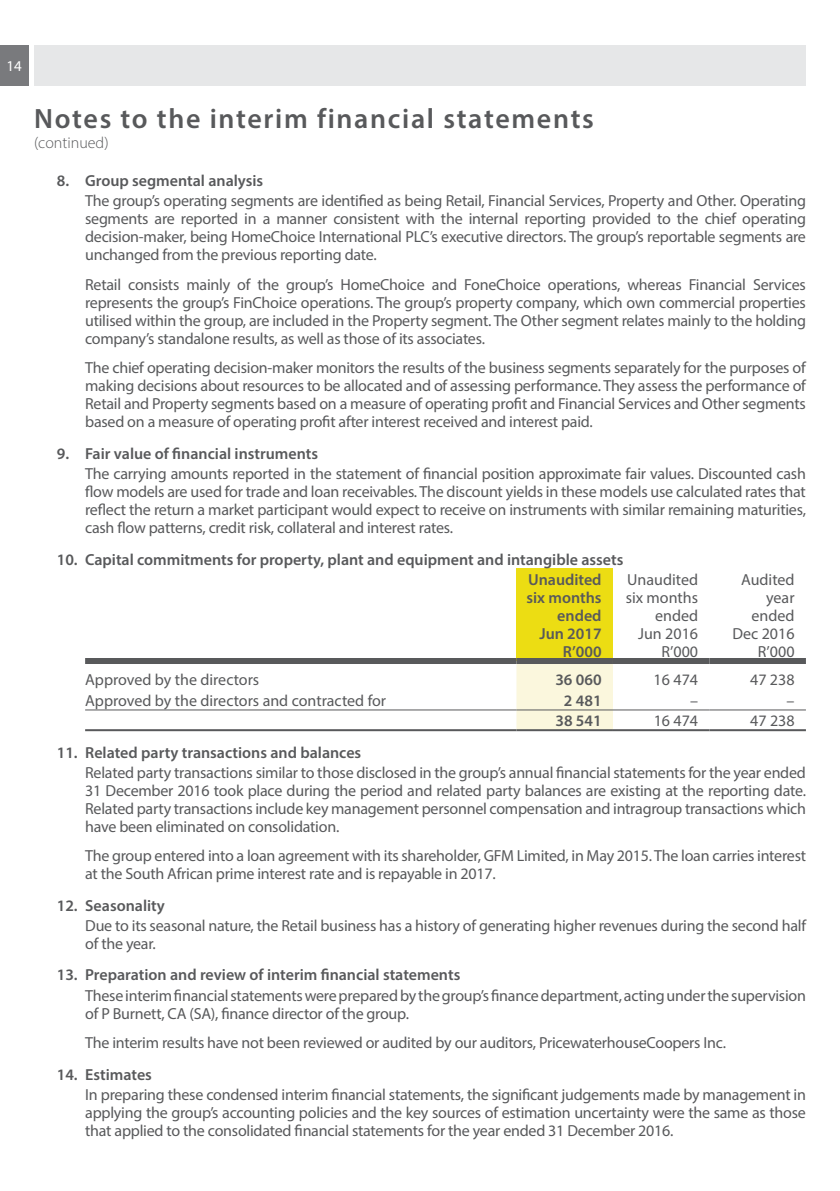
<style>
.page{position:relative;width:840px;height:1191px;background:#fff}
.page>*{position:absolute;margin:0;border:0;box-sizing:border-box;transform-origin:0 0}
.t1{font:600 28px "Myriad Pro";letter-spacing:.06em;color:#58595b}
.t2{font:16px/18px "Myriad Pro";letter-spacing:-.015em;color:#58595b;text-align:justify}
.t3{font:600 16px/18px "Myriad Pro";color:#58595b}
.t4{font:300 16px "Myriad Pro";color:#58595b}
.t5{font:15px "Myriad Pro";color:#fff}
</style>
<div class="page">
<div style="left:0;top:45px;width:28px;height:40px;background:#797a7d"></div>
<div style="left:34px;top:45px;width:771px;height:40px;background:#e6e7e8"></div>
<div style="left:516px;top:569px;width:96px;height:92px;background:#ecdd13"></div>
<div style="left:516px;top:664px;width:96px;height:68px;background:#fbf7dd"></div>
<hr style="left:85px;top:709px;width:431px;height:1px;background:#58595b">
<hr style="left:516px;top:709px;width:96px;height:1px;background:#58595b">
<hr style="left:612px;top:709px;width:97px;height:1px;background:#58595b">
<hr style="left:709px;top:709px;width:96px;height:1px;background:#58595b">
<hr style="left:85px;top:729px;width:431px;height:2px;background:#58595b">
<hr style="left:516px;top:729px;width:96px;height:2px;background:#58595b">
<hr style="left:612px;top:729px;width:97px;height:2px;background:#58595b">
<hr style="left:709px;top:729px;width:96px;height:2px;background:#58595b">
<div style="left:85px;top:658px;width:431px;height:6px;background:#58595b"></div>
<div style="left:516px;top:658px;width:96px;height:6px;background:#58595b"></div>
<div style="left:612px;top:658px;width:97px;height:6px;background:#58595b"></div>
<div style="left:709px;top:658px;width:96px;height:6px;background:#58595b"></div>
<p class="t5" style="left:7px;top:57px;width:17px">14</p>
<h1 class="t1" style="left:34px;top:101px;width:561px">Notes to the interim financial statements</h1>
<p class="t4" style="left:34px;top:133px;width:76px">(continued)</p>
<p class="t3" style="left:57px;top:171px;width:208px">8. Group segmental analysis</p>
<p class="t2" style="left:85px;top:192px;width:722px">The group’s operating segments are identified as being Retail, Financial Services, Property and Other. Operating segments are reported in a manner consistent with the internal reporting provided to the chief operating decision-maker, being HomeChoice International PLC’s executive directors. The group’s reportable segments are unchanged from the previous reporting date.</p>
<p class="t2" style="left:85px;top:275px;width:722px">Retail consists mainly of the group’s HomeChoice and FoneChoice operations, whereas Financial Services represents the group’s FinChoice operations. The group’s property company, which own commercial properties utilised within the group, are included in the Property segment. The Other segment relates mainly to the holding company’s standalone results, as well as those of its associates.</p>
<p class="t2" style="left:85px;top:358px;width:722px">The chief operating decision-maker monitors the results of the business segments separately for the purposes of making decisions about resources to be allocated and of assessing performance. They assess the performance of Retail and Property segments based on a measure of operating profit and Financial Services and Other segments based on a measure of operating profit after interest received and interest paid.</p>
<p class="t3" style="left:57px;top:444px;width:263px">9. Fair value of financial instruments</p>
<p class="t2" style="left:85px;top:464px;width:722px">The carrying amounts reported in the statement of financial position approximate fair values. Discounted cash flow models are used for trade and loan receivables. The discount yields in these models use calculated rates that reflect the return a market participant would expect to receive on instruments with similar remaining maturities, cash flow patterns, credit risk, collateral and interest rates.</p>
<p class="t3" style="left:527px;top:548px;width:97px;line-height:20.2px;text-indent:-471px">10. Capital commitments for property, plant and equipment and intangible assets<br>Unaudited</p>
<p class="t3" style="left:526px;top:588px;width:77px;text-align:right">six months ended<br>Jun 2017<br>R’000</p>
<p class="t2" style="left:625px;top:570px;width:74px;text-align:right">Unaudited six months ended<br>Jun 2016<br>R’000</p>
<p class="t2" style="left:732px;top:570px;width:64px;text-align:right">Audited year ended<br>Dec 2016<br>R’000</p>
<p class="t2" style="left:85px;top:671px;width:175px">Approved by the directors</p>
<p class="t3" style="left:555px;top:670px;width:48px">36 060</p>
<p class="t2" style="left:653px;top:671px;width:46px">16 474</p>
<p class="t2" style="left:749px;top:671px;width:46px">47 238</p>
<p class="t2" style="left:85px;top:691px;width:302px">Approved by the directors and contracted for</p>
<p class="t3" style="left:563px;top:691px;width:39px">2 481</p>
<p class="t2" style="left:689px;top:691px;width:9px">–</p>
<p class="t2" style="left:786px;top:691px;width:9px">–</p>
<p class="t3" style="left:555px;top:711px;width:48px">38 541</p>
<p class="t2" style="left:653px;top:711px;width:46px">16 474</p>
<p class="t2" style="left:749px;top:711px;width:46px">47 238</p>
<p class="t3" style="left:57px;top:742px;width:306px">11. Related party transactions and balances</p>
<p class="t2" style="left:85px;top:763px;width:722px">Related party transactions similar to those disclosed in the group’s annual financial statements for the year ended 31 December 2016 took place during the period and related party balances are existing at the reporting date.<br>Related party transactions include key management personnel compensation and intragroup transactions which have been eliminated on consolidation.</p>
<p class="t2" style="left:85px;top:846px;width:722px">The group entered into a loan agreement with its shareholder, GFM Limited, in May 2015. The loan carries interest at the South African prime interest rate and is repayable in 2017.</p>
<p class="t3" style="left:57px;top:896px;width:110px">12. Seasonality</p>
<p class="t2" style="left:85px;top:916px;width:722px">Due to its seasonal nature, the Retail business has a history of generating higher revenues during the second half of the year.</p>
<p class="t3" style="left:57px;top:965px;width:405px">13. Preparation and review of interim financial statements</p>
<p class="t2" style="left:85px;top:986px;width:722px">These interim financial statements were prepared by the group’s finance department, acting under the supervision of P Burnett, CA (SA), finance director of the group.</p>
<p class="t2" style="left:85px;top:1033px;width:642px">The interim results have not been reviewed or audited by our auditors, PricewaterhouseCoopers Inc.</p>
<p class="t3" style="left:57px;top:1064px;width:97px">14. Estimates</p>
<p class="t2" style="left:85px;top:1085px;width:722px">In preparing these condensed interim financial statements, the significant judgements made by management in applying the group’s accounting policies and the key sources of estimation uncertainty were the same as those that applied to the consolidated financial statements for the year ended 31 December 2016.</p>
</div>
